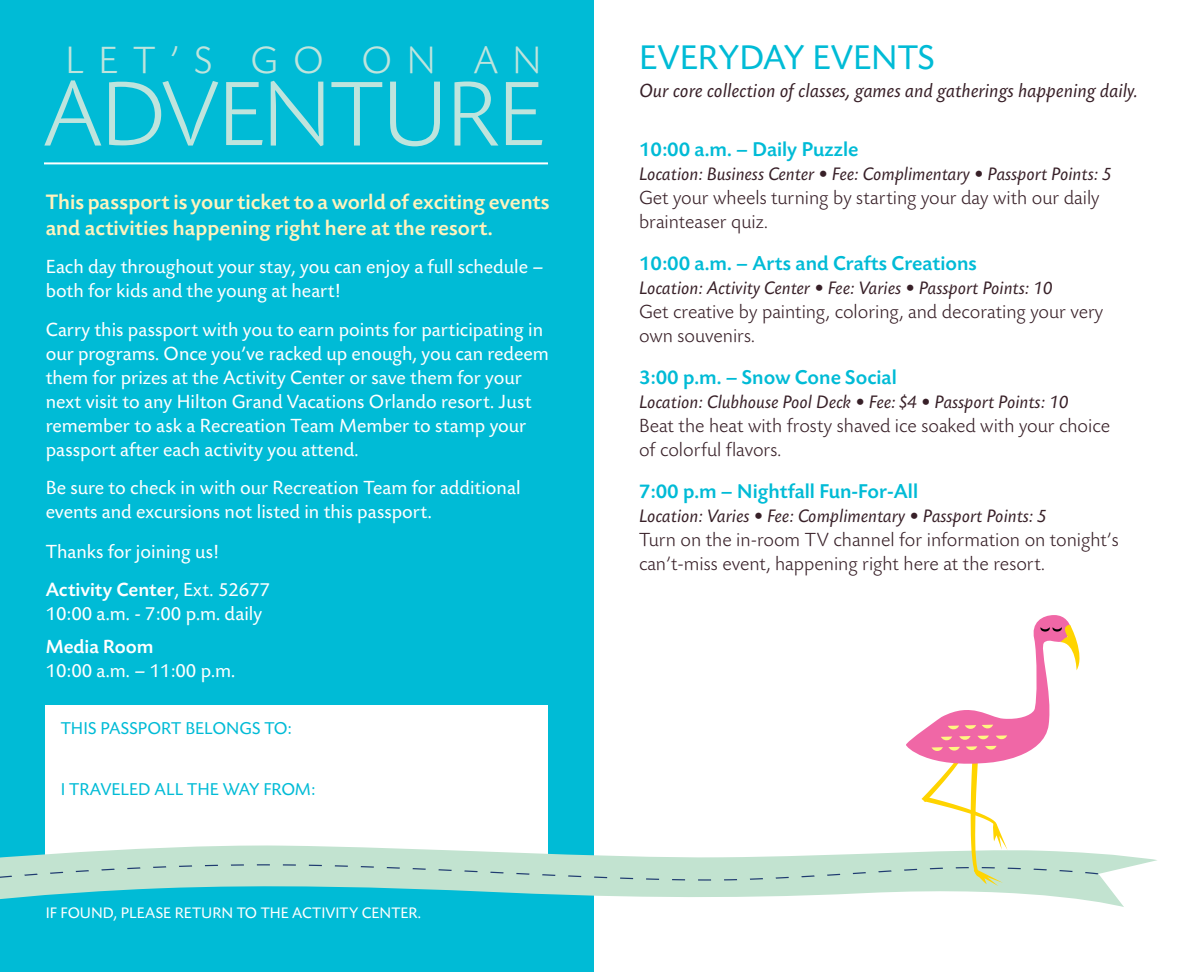
<style>
.page{position:relative;width:1188px;height:972px;background:#fff}
.page>*{position:absolute;margin:0;border:0;box-sizing:border-box;transform-origin:0 0}
.t1{font:300 96px "Today Sans BEF";letter-spacing:-.02em;color:#bfe4dd}
.t2{font:300 40px "Today Sans BEF";letter-spacing:.36em;color:#bfe4dd}
.t3{font:36px "Today Sans BEF";color:#00bbd6}
.t4{font:500 22px/26px "Today Sans BEF";color:#fff3bd}
.t5{font:500 21px "Today Sans BEF";color:#00bbd6}
.t6{font:20px/24px "Today Sans BEF";color:#fff}
.t7{font:300 20px/24px "Today Sans BEF";color:#382028}
.t8{font:italic 20px "Today Sans BEF";color:#382028}
.t9{font:500 20px "Today Sans BEF";color:#fff}
.t10{font:italic 19px "Today Sans BEF";color:#382028}
.t11{font:18px "Today Sans BEF";color:#00bbd6}
.t12{font:16px "Today Sans BEF";color:#fff}
.s1{font-weight:500}
</style>
<div class="page">
<div style="left:0;top:0;width:594px;height:972px;background:#00bbd6"></div>
<svg style="left:0;top:853px;width:1157px;height:54px"></svg>
<svg style="left:0;top:615px;width:1098px;height:271px"></svg>
<hr style="left:44px;top:162px;width:504px;height:2px;background:#fff">
<h2 class="t2" style="left:66px;top:39px;width:478px">LET’S GO ON AN</h2>
<h1 class="t1" style="left:44px;top:64px;width:502px">ADVENTURE</h1>
<p class="t4" style="left:46px;top:190px;width:506px">This passport is your ticket to a world of exciting events and activities happening right here at the resort.</p>
<p class="t6" style="left:46px;top:256px;width:499px">Each day throughout your stay, you can enjoy a full schedule – both for kids and the young at heart!</p>
<p class="t6" style="left:46px;top:318px;width:505px">Carry this passport with you to earn points for participating in our programs. Once you’ve racked up enough, you can redeem them for prizes at the Activity Center or save them for your next visit to any Hilton Grand Vacations Orlando resort. Just remember to ask a Recreation Team Member to stamp your passport after each activity you attend.</p>
<p class="t6" style="left:46px;top:477px;width:476px">Be sure to check in with our Recreation Team for additional events and excursions not listed in this passport.</p>
<p class="t6" style="left:46px;top:533px;width:226px;line-height:38.4px">Thanks for joining us!<br><span class="s1">Activity Center</span>, Ext. 52677</p>
<p class="t6" style="left:46px;top:603px;width:218px">10:00 a.m. - 7:00 p.m. daily</p>
<p class="t9" style="left:46px;top:636px;width:109px">Media Room</p>
<p class="t6" style="left:46px;top:660px;width:191px">10:00 a.m. – 11:00 p.m.</p>
<p class="t11" style="left:61px;top:719px;width:233px">THIS PASSPORT BELONGS TO:</p>
<p class="t11" style="left:61px;top:780px;width:256px">I TRAVELED ALL THE WAY FROM:</p>
<p class="t12" style="left:46px;top:905px;width:377px">IF FOUND, PLEASE RETURN TO THE ACTIVITY CENTER.</p>
<h3 class="t3" style="left:639px;top:38px;width:297px">EVERYDAY EVENTS</h3>
<p class="t8" style="left:639px;top:80px;width:500px">Our core collection of classes, games and gatherings happening daily.</p>
<p class="t5" style="left:639px;top:138px;width:221px">10:00 a.m. – Daily Puzzle</p>
<p class="t10" style="left:639px;top:164px;width:474px">Location: Business Center • Fee: Complimentary • Passport Points: 5</p>
<p class="t7" style="left:639px;top:186px;width:462px">Get your wheels turning by starting your day with our daily brainteaser quiz.</p>
<p class="t5" style="left:639px;top:252px;width:339px">10:00 a.m. – Arts and Crafts Creations</p>
<p class="t10" style="left:639px;top:278px;width:415px">Location: Activity Center • Fee: Varies • Passport Points: 10</p>
<p class="t7" style="left:639px;top:300px;width:466px">Get creative by painting, coloring, and decorating your very own souvenirs.</p>
<p class="t5" style="left:639px;top:366px;width:259px">3:00 p.m. – Snow Cone Social</p>
<p class="t10" style="left:639px;top:392px;width:431px">Location: Clubhouse Pool Deck • Fee: $4 • Passport Points: 10</p>
<p class="t7" style="left:639px;top:414px;width:473px">Beat the heat with frosty shaved ice soaked with your choice of colorful flavors.</p>
<p class="t5" style="left:639px;top:480px;width:281px">7:00 p.m – Nightfall Fun-For-All</p>
<p class="t10" style="left:639px;top:506px;width:410px">Location: Varies • Fee: Complimentary • Passport Points: 5</p>
<p class="t7" style="left:639px;top:528px;width:481px">Turn on the in-room TV channel for information on tonight’s can’t-miss event, happening right here at the resort.</p>
</div>
